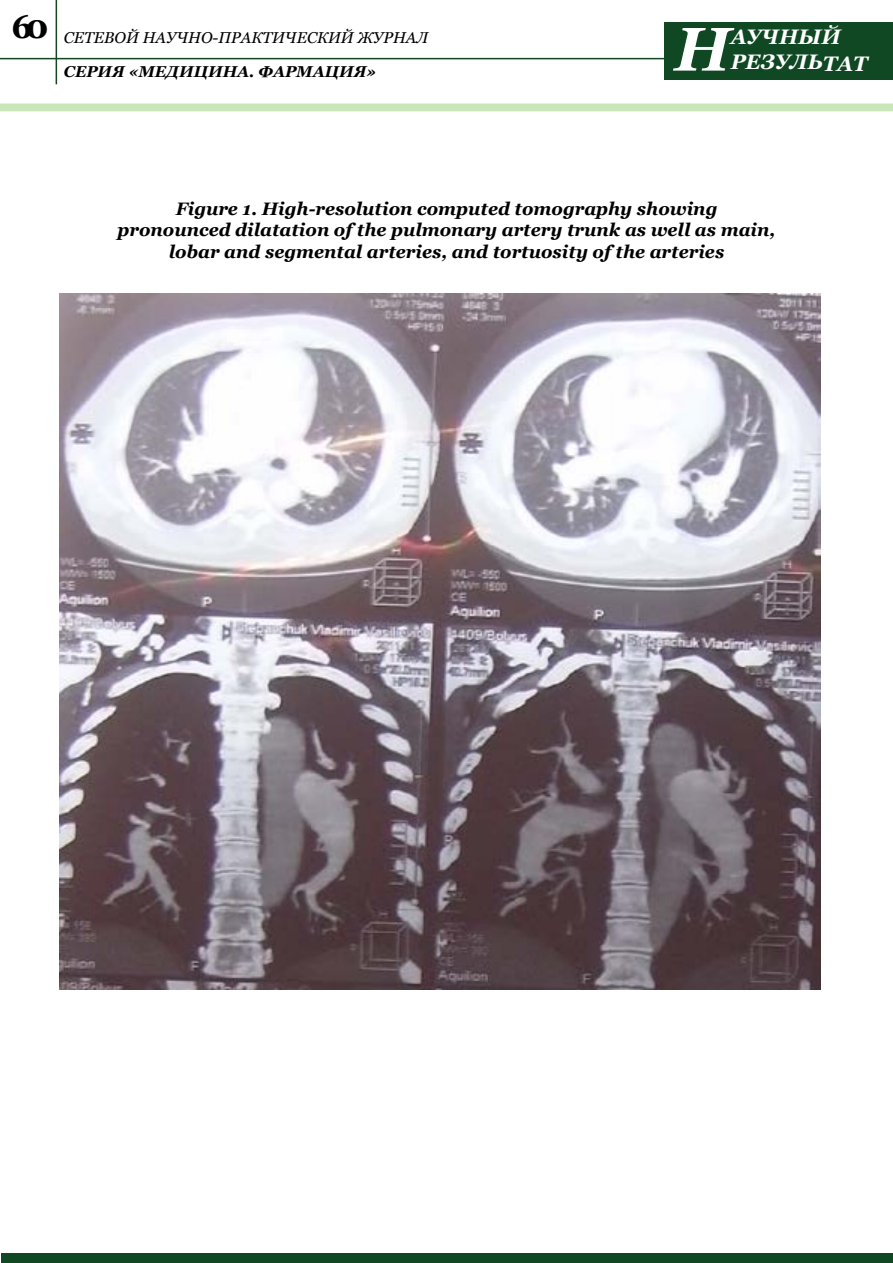
<style>
.page{position:relative;width:893px;height:1263px;background:#fff}
.page>*{position:absolute;margin:0;border:0;box-sizing:border-box;transform-origin:0 0}
.t1{font:italic 700 61.5px "Georgia";color:#fff}
.t2{font:700 33px "Georgia";color:#000}
.t3{font:italic 700 21px/25.2px "Georgia";color:#fff}
.t4{font:italic 700 18px/21.6px "Georgia";color:#000;text-align:center}
.t5{font:italic 15.75px "Georgia";color:#000}
.t6{font:italic 700 15.75px "Georgia";color:#000}
</style>
<div class="page">
<hr style="left:56px;top:0;width:1px;height:84px;background:#0f4823">
<div style="left:664px;top:22px;width:229px;height:58px;background:#0f4823"></div>
<div style="left:0;top:104px;width:893px;height:7px;background:#c9e6b8"></div>
<hr style="left:0;top:58px;width:676px;height:1px;background:#0f4823">
<div style="left:1px;top:1253px;width:891px;height:10px;background:#0f4823"></div>
<img style="left:59px;top:294px;width:761px;height:696px">
<h2 class="t2" style="left:11px;top:5px;width:39px">60</h2>
<p class="t5" style="left:64px;top:28px;width:366px">СЕТЕВОЙ НАУЧНО-ПРАКТИЧЕСКИЙ ЖУРНАЛ</p>
<p class="t6" style="left:64px;top:61px;width:314px">СЕРИЯ «МЕДИЦИНА. ФАРМАЦИЯ»</p>
<p class="t3" style="left:731px;top:24px;width:138px">АУЧНЫЙ<br>РЕЗУЛЬТАТ</p>
<h1 class="t1" style="left:675px;top:9px;width:58px">Н</h1>
<p class="t4" style="left:117px;top:198px;width:659px">Figure 1. High-resolution computed tomography showing pronounced dilatation of the pulmonary artery trunk as well as main, lobar and segmental arteries, and tortuosity of the arteries</p>
</div>
